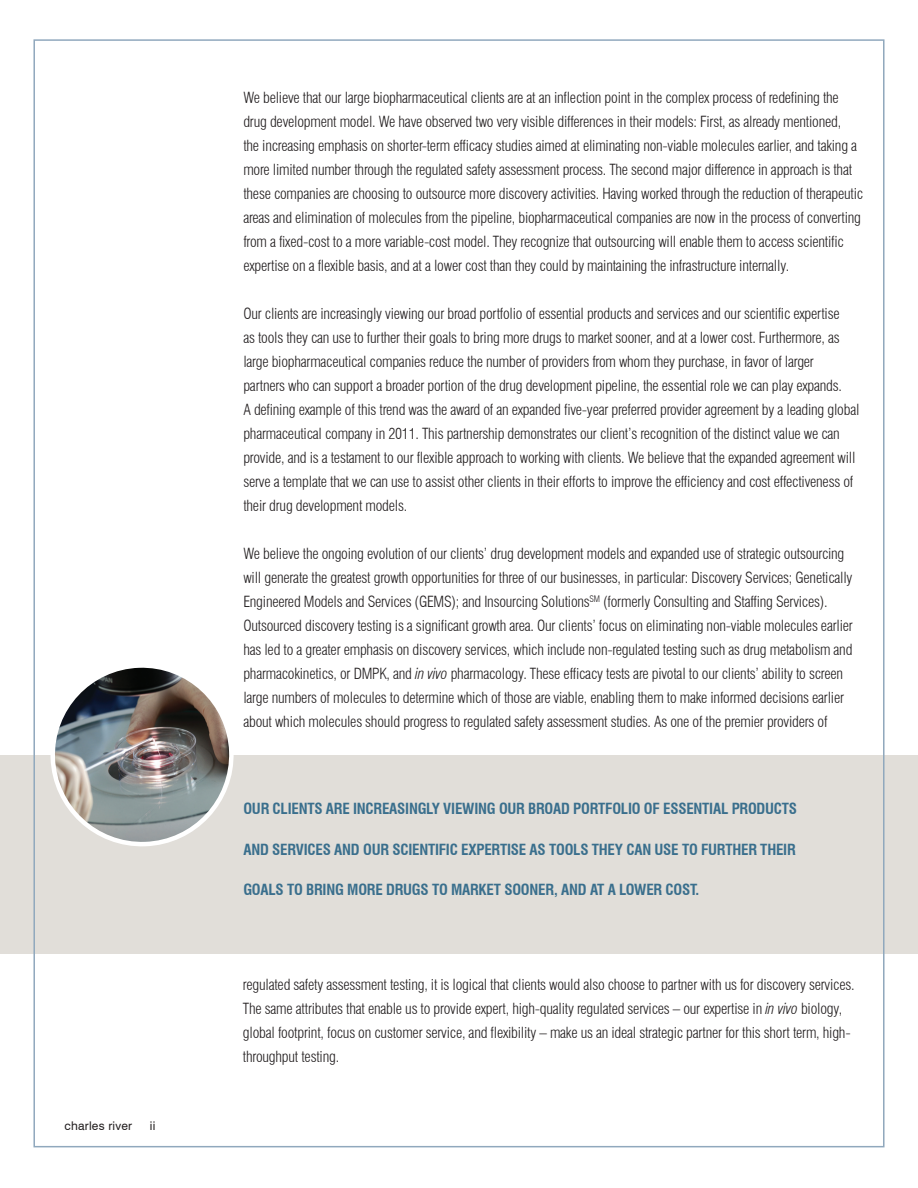
<style>
.page{position:relative;width:918px;height:1188px;background:#fff}
.page>*{position:absolute;margin:0;border:0;box-sizing:border-box;transform-origin:0 0}
.t1{font:300 condensed 15px/24px "Swiss 721 BT";letter-spacing:-.015em;color:#231f20}
.t2{font:700 condensed 15px "Swiss 721 BT";letter-spacing:-.015em;color:#3a6f8d}
.t3{font:12px "Swiss 721 BT";letter-spacing:.015em;color:#231f20}
.s1{font-style:italic}
</style>
<div class="page">
<div style="left:0;top:755px;width:918px;height:199px;background:#e1ded9"></div>
<img style="left:50px;top:667px;width:184px;height:180px">
<p class="t3" style="left:65px;top:1118px;width:69px">charles river</p>
<p class="t3" style="left:150px;top:1118px;width:7px">ii</p>
<p class="t1" style="left:243px;top:85px;width:621px">We believe that our large biopharmaceutical clients are at an inflection point in the complex process of redefining the drug development model. We have observed two very visible differences in their models: First, as already mentioned,<br>the increasing emphasis on shorter-term efficacy studies aimed at eliminating non-viable molecules earlier, and taking a more limited number through the regulated safety assessment process. The second major difference in approach is that these companies are choosing to outsource more discovery activities. Having worked through the reduction of therapeutic areas and elimination of molecules from the pipeline, biopharmaceutical companies are now in the process of converting from a fixed-cost to a more variable-cost model. They recognize that outsourcing will enable them to access scientific expertise on a flexible basis, and at a lower cost than they could by maintaining the infrastructure internally.</p>
<p class="t1" style="left:243px;top:301px;width:618px">Our clients are increasingly viewing our broad portfolio of essential products and services and our scientific expertise<br>as tools they can use to further their goals to bring more drugs to market sooner, and at a lower cost. Furthermore, as large biopharmaceutical companies reduce the number of providers from whom they purchase, in favor of larger partners who can support a broader portion of the drug development pipeline, the essential role we can play expands.<br>A defining example of this trend was the award of an expanded five-year preferred provider agreement by a leading global pharmaceutical company in 2011. This partnership demonstrates our client’s recognition of the distinct value we can provide, and is a testament to our flexible approach to working with clients. We believe that the expanded agreement will serve a template that we can use to assist other clients in their efforts to improve the efficiency and cost effectiveness of their drug development models.</p>
<p class="t1" style="left:243px;top:541px;width:611px">We believe the ongoing evolution of our clients’ drug development models and expanded use of strategic outsourcing will generate the greatest growth opportunities for three of our businesses, in particular: Discovery Services; Genetically Engineered Models and Services (GEMS); and Insourcing Solutions<sup>SM</sup> (formerly Consulting and Staffing Services).<br>Outsourced discovery testing is a significant growth area. Our clients’ focus on eliminating non-viable molecules earlier has led to a greater emphasis on discovery services, which include non-regulated testing such as drug metabolism and pharmacokinetics, or DMPK, and <span class="s1">in vivo</span> pharmacology. These efficacy tests are pivotal to our clients’ ability to screen large numbers of molecules to determine which of those are viable, enabling them to make informed decisions earlier about which molecules should progress to regulated safety assessment studies. As one of the premier providers of</p>
<p class="t2" style="left:243px;top:800px;width:555px">OUR CLIENTS ARE INCREASINGLY VIEWING OUR BROAD PORTFOLIO OF ESSENTIAL PRODUCTS</p>
<p class="t2" style="left:243px;top:840px;width:554px">AND SERVICES AND OUR SCIENTIFIC EXPERTISE AS TOOLS THEY CAN USE TO FURTHER THEIR</p>
<p class="t2" style="left:243px;top:881px;width:457px">GOALS TO BRING MORE DRUGS TO MARKET SOONER, AND AT A LOWER COST.</p>
<p class="t1" style="left:243px;top:972px;width:613px">regulated safety assessment testing, it is logical that clients would also choose to partner with us for discovery services.<br>The same attributes that enable us to provide expert, high-quality regulated services – our expertise in <span class="s1">in vivo</span> biology, global footprint, focus on customer service, and flexibility – make us an ideal strategic partner for this short term, high&shy;throughput testing.</p>
</div>
